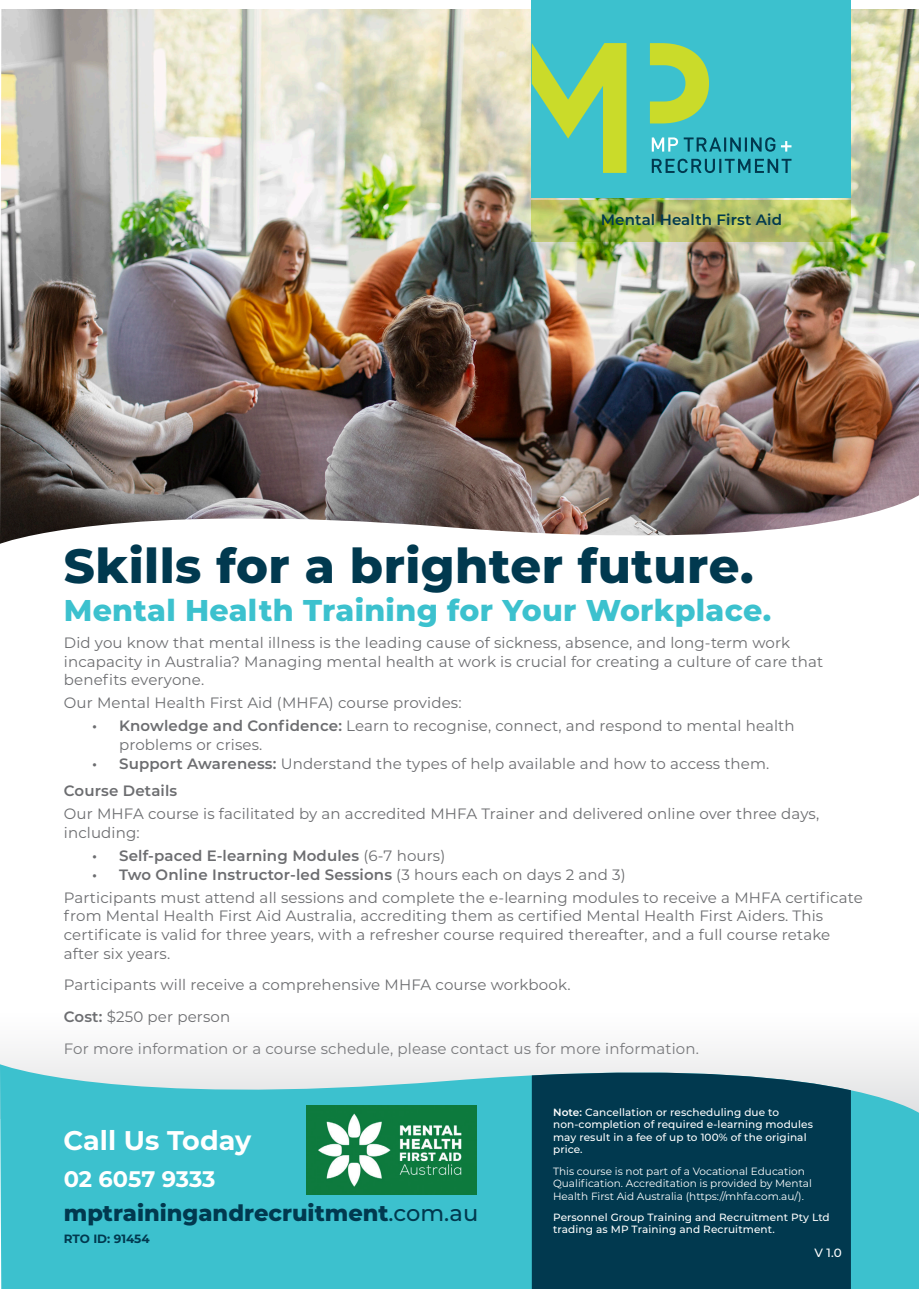
<style>
.page{position:relative;width:919px;height:1289px;background:#fff}
.page>*{position:absolute;margin:0;border:0;box-sizing:border-box;transform-origin:0 0}
.t1{font:800 48px "Montserrat";letter-spacing:.01em;color:#01394f}
.t2{font:800 30px "Montserrat";letter-spacing:.01em;color:#3cc1ce}
.t3{font:700 27px "Montserrat";color:#fff}
.t4{font:800 22.5px "Montserrat";color:#01394f}
.t5{font:700 22.5px "Montserrat";letter-spacing:-.005em;color:#fff}
.t6{font:15px/18.8px "Montserrat";letter-spacing:.01em;color:#6c6d70}
.t7{font:600 15px "Montserrat";letter-spacing:.01em;color:#6c6d70}
.t8{font:600 15px "Montserrat";letter-spacing:.01em;color:#01394f}
.t9{font:700 12px "Montserrat";color:#01394f}
.t10{font:500 12px "Montserrat";color:#fff}
.t11{font:500 10.5px/12.6px "Montserrat";letter-spacing:.01em;color:#fff}
.t12{font:10.5px/12.6px "Montserrat";color:#fff}
.s1{font-weight:600}
.s2{font-weight:400}
.s3{font-weight:500}
</style>
<div class="page">
<img style="left:0;top:9px;width:918px;height:535px">
<div style="left:531px;top:0;width:319px;height:197px;background:#3cc1ce"></div>
<svg style="left:531px;top:43px;width:260px;height:130px"></svg>
<svg style="left:0;top:1051px;width:918px;height:237px;fill:#3cc1ce"></svg>
<div style="left:531px;top:1067px;width:319px;height:221px;background:#01394f"></div>
<img style="left:531px;top:200px;width:319px;height:41px">
<img style="left:306px;top:1105px;width:170px;height:89px">
<p class="t8" style="left:600px;top:209px;width:183px">Mental Health First Aid</p>
<p class="t1" style="left:64px;top:530px;width:691px">Skills for a brighter future.</p>
<p class="t2" style="left:64px;top:588px;width:708px">Mental Health Training for Your Workplace.</p>
<p class="t6" style="left:64px;top:632px;width:760px">Did you know that mental illness is the leading cause of sickness, absence, and long-term work incapacity in Australia? Managing mental health at work is crucial for creating a culture of care that benefits everyone.</p>
<p class="t6" style="left:64px;top:693px;width:399px">Our Mental Health First Aid (MHFA) course provides:</p>
<p class="t6" style="left:119px;top:716px;width:677px;text-indent:-27px"><span class="s1">• Knowledge and Confidence:</span> Learn to recognise, connect, and respond to mental health problems or crises.</p>
<p class="t6" style="left:92px;top:753px;width:678px"><span class="s1">• Support Awareness:</span> Understand the types of help available and how to access them.</p>
<p class="t7" style="left:64px;top:780px;width:115px">Course Details</p>
<p class="t6" style="left:64px;top:803px;width:757px">Our MHFA course is facilitated by an accredited MHFA Trainer and delivered online over three days, including:</p>
<p class="t7" style="left:92px;top:845px;width:355px">• Self-paced E-learning Modules <span class="s2">(6-7 hours)</span></p>
<p class="t7" style="left:92px;top:863px;width:535px">• Two Online Instructor-led Sessions <span class="s2">(3 hours each on days 2 and 3)</span></p>
<p class="t6" style="left:64px;top:887px;width:800px">Participants must attend all sessions and complete the e-learning modules to receive a MHFA certificate from Mental Health First Aid Australia, accrediting them as certified Mental Health First Aiders. This certificate is valid for three years, with a refresher course required thereafter, and a full course retake after six years.</p>
<p class="t6" style="left:64px;top:975px;width:508px">Participants will receive a comprehensive MHFA course workbook.</p>
<p class="t6" style="left:64px;top:1006px;width:168px"><span class="s1">Cost:</span> $250 per person</p>
<p class="t6" style="left:64px;top:1038px;width:636px">For more information or a course schedule, please contact us for more information.</p>
<p class="t3" style="left:64px;top:1121px;width:189px">Call Us Today</p>
<p class="t5" style="left:64px;top:1162px;width:153px">02 6057 9333</p>
<p class="t4" style="left:64px;top:1196px;width:416px">mptrainingandrecruitment<span class="s3">.com.au</span></p>
<p class="t9" style="left:64px;top:1229px;width:87px">RTO ID: 91454</p>
<p class="t11" style="left:553px;top:1105px;width:261px"><span class="s1">Note:</span> Cancellation or rescheduling due to non-completion of required e-learning modules may result in a fee of up to 100% of the original price.</p>
<p class="t12" style="left:553px;top:1164px;width:260px">This course is not part of a Vocational Education<br>Qualification. Accreditation is provided by Mental<br>Health First Aid Australia (https://mhfa.com.au/).</p>
<p class="t11" style="left:553px;top:1210px;width:278px">Personnel Group Training and Recruitment Pty Ltd trading as MP Training and Recruitment.</p>
<p class="t10" style="left:814px;top:1243px;width:29px">V 1.0</p>
</div>
